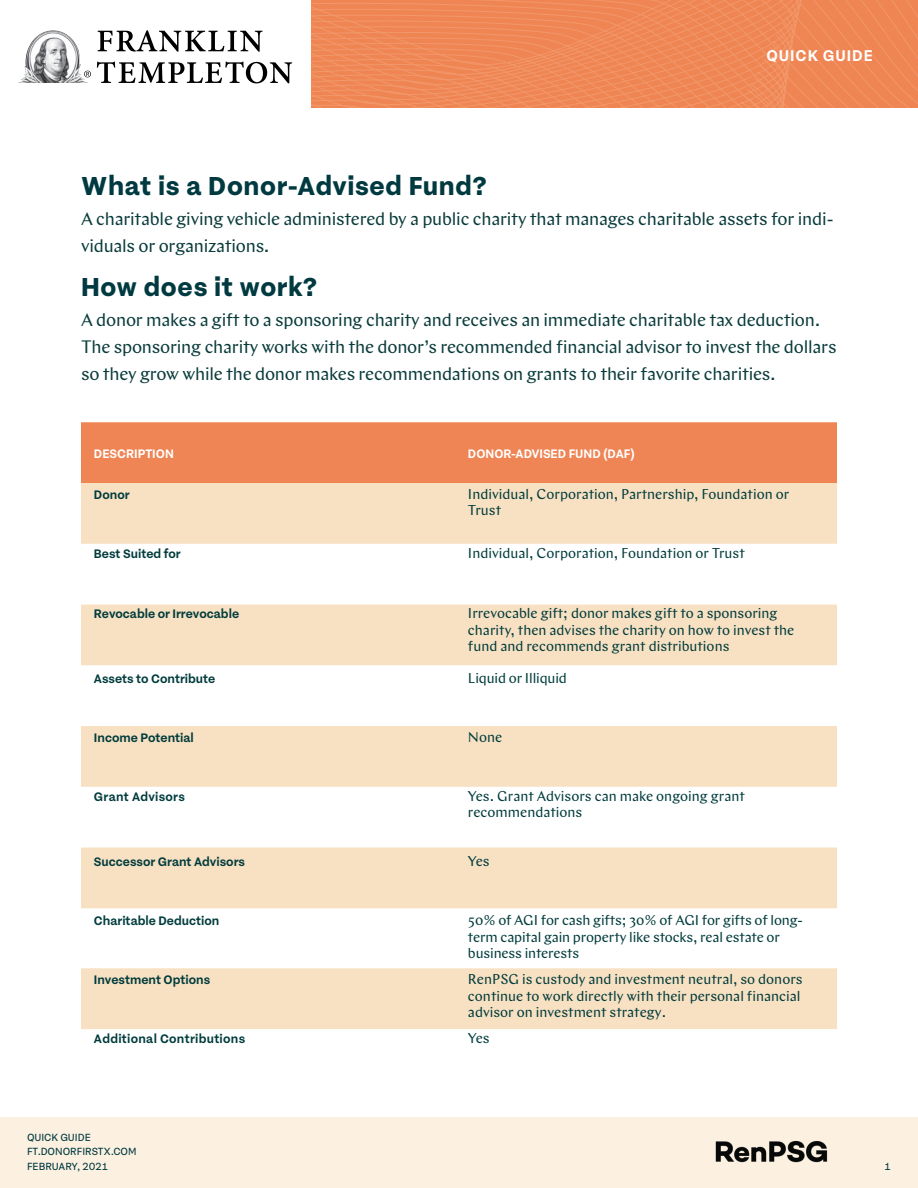
<style>
.page{position:relative;width:918px;height:1188px;background:#fff}
.page>*{position:absolute;margin:0;border:0;box-sizing:border-box;transform-origin:0 0}
.t1{font:700 30px "Symphonie Grotesque";letter-spacing:.02em;color:#003a40}
.t2{font:18px/27px "Chap";letter-spacing:-.01em;color:#0a3b3b}
.t3{font:600 18px "Symphonie Grotesque";letter-spacing:.05em;color:#fff}
.t4{font:14.25px/16.5px "Chap";color:#003b3c}
.t5{font:600 14.25px "Symphonie Grotesque";color:#003b3c}
.t6{font:600 14.25px "Symphonie Grotesque";letter-spacing:.02em;color:#003b3c}
.t7{font:600 14.25px "Symphonie Grotesque";color:#fff}
.t8{font:12px/14.4px "Symphonie Grotesque";color:#003a40}
</style>
<div class="page">
<div style="left:0;top:1118px;width:918px;height:70px;background:#fcf1e1"></div>
<svg style="left:311px;top:0;width:607px;height:108px;background:#f08959"></svg>
<img style="left:715px;top:1140px;width:113px;height:23px">
<svg style="left:98px;top:30px;width:164px;height:22px"></svg>
<svg style="left:97px;top:62px;width:195px;height:21px"></svg>
<svg style="left:88px;top:71px;width:3px;height:6px"></svg>
<img style="left:18px;top:30px;width:70px;height:53px">
<div style="left:81px;top:422px;width:756px;height:61px;background:#ef8454"></div>
<div style="left:81px;top:483px;width:756px;height:61px;background:#f8e1c2"></div>
<div style="left:81px;top:726px;width:756px;height:61px;background:#f8e1c2"></div>
<div style="left:81px;top:968px;width:756px;height:61px;background:#f8e1c2"></div>
<div style="left:81px;top:605px;width:756px;height:60px;background:#f8e1c2"></div>
<div style="left:81px;top:848px;width:756px;height:60px;background:#f8e1c2"></div>
<p class="t3" style="left:766px;top:45px;width:108px">QUICK GUIDE</p>
<h1 class="t1" style="left:81px;top:169px;width:407px">What is a Donor-Advised Fund?</h1>
<p class="t2" style="left:81px;top:205px;width:754px">A charitable giving vehicle administered by a public charity that manages charitable assets for indi&shy;viduals or organizations.</p>
<h1 class="t1" style="left:81px;top:270px;width:237px">How does it work?</h1>
<p class="t2" style="left:81px;top:306px;width:757px">A donor makes a gift to a sponsoring charity and receives an immediate charitable tax deduction.<br>The sponsoring charity works with the donor’s recommended financial advisor to invest the dollars so they grow while the donor makes recommendations on grants to their favorite charities.</p>
<p class="t7" style="left:94px;top:446px;width:81px">DESCRIPTION</p>
<p class="t7" style="left:468px;top:446px;width:168px">DONOR-ADVISED FUND (DAF)</p>
<p class="t5" style="left:94px;top:487px;width:37px">Donor</p>
<p class="t4" style="left:468px;top:486px;width:323px">Individual, Corporation, Partnership, Foundation or<br>Trust</p>
<p class="t5" style="left:94px;top:545px;width:88px">Best Suited for</p>
<p class="t4" style="left:468px;top:544px;width:278px">Individual, Corporation, Foundation or Trust</p>
<p class="t5" style="left:94px;top:606px;width:147px">Revocable or Irrevocable</p>
<p class="t4" style="left:468px;top:605px;width:328px">Irrevocable gift; donor makes gift to a sponsoring charity, then advises the charity on how to invest the fund and recommends grant distributions</p>
<p class="t5" style="left:94px;top:671px;width:123px">Assets to Contribute</p>
<p class="t4" style="left:468px;top:670px;width:101px">Liquid or Illiquid</p>
<p class="t5" style="left:94px;top:730px;width:101px">Income Potential</p>
<p class="t4" style="left:468px;top:729px;width:36px">None</p>
<p class="t6" style="left:94px;top:788px;width:92px">Grant Advisors</p>
<p class="t4" style="left:468px;top:787px;width:278px">Yes. Grant Advisors can make ongoing grant recommendations</p>
<p class="t5" style="left:94px;top:853px;width:153px">Successor Grant Advisors</p>
<p class="t4" style="left:468px;top:853px;width:23px">Yes</p>
<p class="t5" style="left:94px;top:913px;width:127px">Charitable Deduction</p>
<p class="t4" style="left:468px;top:912px;width:337px">50% of AGI for cash gifts; 30% of AGI for gifts of long&shy;term capital gain property like stocks, real estate or business interests</p>
<p class="t5" style="left:94px;top:972px;width:118px">Investment Options</p>
<p class="t4" style="left:468px;top:971px;width:336px">RenPSG is custody and investment neutral, so donors continue to work directly with their personal financial advisor on investment strategy.</p>
<p class="t6" style="left:94px;top:1030px;width:153px">Additional Contributions</p>
<p class="t4" style="left:468px;top:1030px;width:23px">Yes</p>
<p class="t8" style="left:27px;top:1130px;width:111px">QUICK GUIDE<br>FT.DONORFIRSTX.COM<br>FEBRUARY, 2021</p>
<p class="t8" style="left:884px;top:1159px;width:8px">1</p>
</div>
